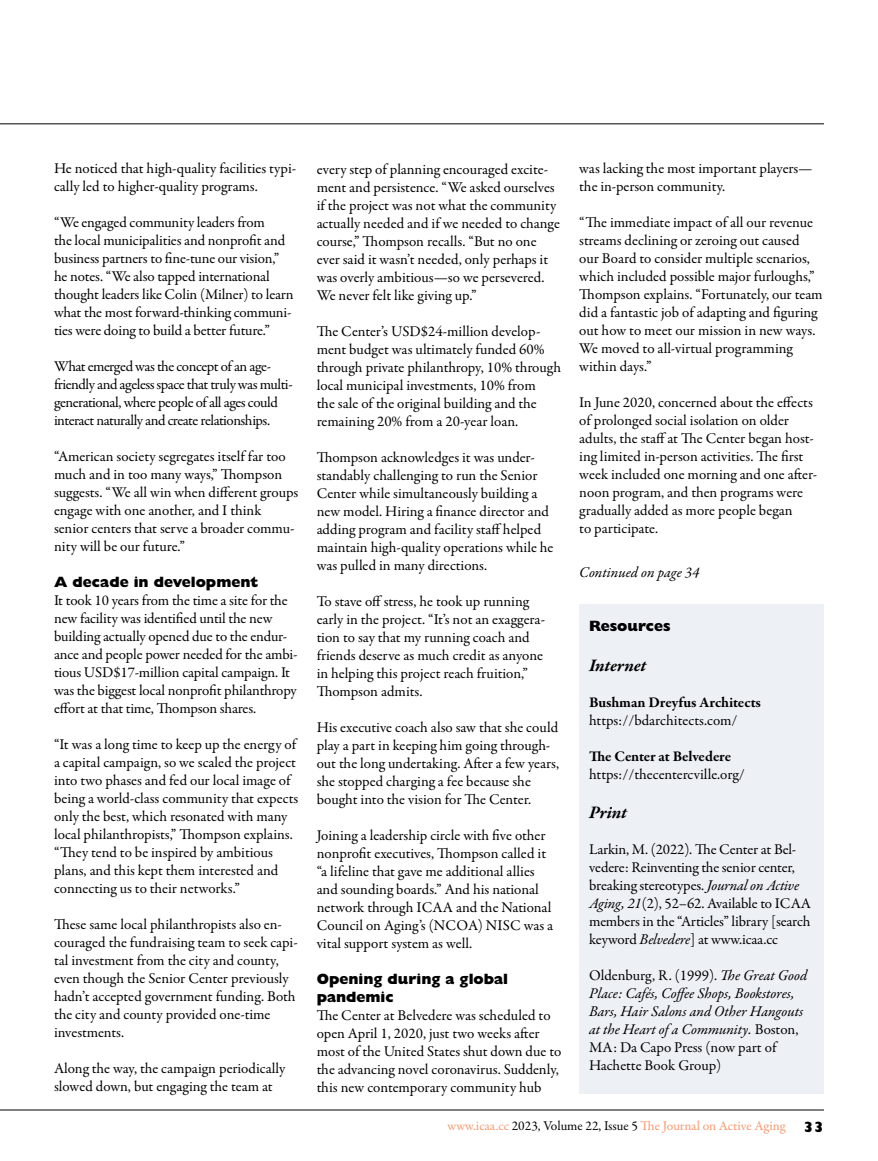
<style>
.page{position:relative;width:878px;height:1161px;background:#fff}
.page>*{position:absolute;margin:0;border:0;box-sizing:border-box;transform-origin:0 0}
.t1{font:italic 700 18px "Garamond Premr Pro";letter-spacing:-.005em;color:#000}
.t2{font:15px/18px "Garamond Premr Pro";letter-spacing:-.005em;color:#000}
.t3{font:italic 15px/18px "Garamond Premr Pro";letter-spacing:-.005em;color:#000}
.t4{font:15px/18px "Garamond Premr Pro";letter-spacing:-.03em;color:#000}
.t5{font:800 15px/18px "Gill Sans Nova";color:#000}
.t6{font:700 15px "Garamond Premr Pro";letter-spacing:-.005em;color:#000}
.t7{font:13.5px "Garamond Premr Pro";color:#f7986e}
.s1{font-style:italic}
.s2{font-style:normal}
.s3{color:#000}
.s4{font-family:"Gill Sans Nova";font-weight:800;font-size:15px;color:#000}
</style>
<div class="page">
<hr style="left:0;top:1110px;width:824px;height:1px;background:#000">
<hr style="left:0;top:123px;width:824px;height:1px;background:#000">
<div style="left:579px;top:604px;width:245px;height:490px;background:#edf0f5"></div>
<p class="t2" style="left:54px;top:160px;width:244px">He noticed that high-quality facilities typi&shy;cally led to higher-quality programs.</p>
<p class="t2" style="left:54px;top:214px;width:241px">“We engaged community leaders from<br>the local municipalities and nonprofit and business partners to fine-tune our vision,” he notes. “We also tapped international thought leaders like Colin (Milner) to learn what the most forward-thinking communi&shy;ties were doing to build a better future.”</p>
<p class="t4" style="left:54px;top:358px;width:240px">What emerged was the concept of an age&shy;friendly and ageless space that truly was multi&shy;generational, where people of all ages could interact naturally and create relationships.</p>
<p class="t2" style="left:54px;top:448px;width:246px">“American society segregates itself far too much and in too many ways,” Thompson suggests. “We all win when different groups engage with one another, and I think senior centers that serve a broader commu&shy;nity will be our future.”</p>
<p class="t5" style="left:54px;top:573px;width:206px">A decade in development</p>
<p class="t2" style="left:54px;top:592px;width:245px">It took 10 years from the time a site for the new facility was identified until the new building actually opened due to the endur&shy;ance and people power needed for the ambi&shy;tious USD$17-million capital campaign. It was the biggest local nonprofit philanthropy effort at that time, Thompson shares.</p>
<p class="t2" style="left:54px;top:736px;width:246px">“It was a long time to keep up the energy of a capital campaign, so we scaled the project into two phases and fed our local image of being a world-class community that expects only the best, which resonated with many local philanthropists,” Thompson explains. “They tend to be inspired by ambitious plans, and this kept them interested and connecting us to their networks.”</p>
<p class="t2" style="left:54px;top:916px;width:245px">These same local philanthropists also en&shy;couraged the fundraising team to seek capi&shy;tal investment from the city and county, even though the Senior Center previously hadn’t accepted government funding. Both the city and county provided one-time investments.</p>
<p class="t2" style="left:54px;top:1060px;width:233px">Along the way, the campaign periodically slowed down, but engaging the team at</p>
<p class="t2" style="left:316px;top:161px;width:245px">every step of planning encouraged excite&shy;ment and persistence. “We asked ourselves if the project was not what the community actually needed and if we needed to change course,” Thompson recalls. “But no one ever said it wasn’t needed, only perhaps it was overly ambitious—so we persevered.<br>We never felt like giving up.”</p>
<p class="t2" style="left:316px;top:323px;width:246px">The Center’s USD$24-million develop&shy;ment budget was ultimately funded 60% through private philanthropy, 10% through local municipal investments, 10% from<br>the sale of the original building and the remaining 20% from a 20-year loan.</p>
<p class="t2" style="left:316px;top:449px;width:238px">Thompson acknowledges it was under&shy;standably challenging to run the Senior Center while simultaneously building a new model. Hiring a finance director and adding program and facility staff helped maintain high-quality operations while he was pulled in many directions.</p>
<p class="t2" style="left:316px;top:593px;width:230px">To stave off stress, he took up running early in the project. “It’s not an exaggera&shy;tion to say that my running coach and friends deserve as much credit as anyone in helping this project reach fruition,” Thompson admits.</p>
<p class="t2" style="left:316px;top:719px;width:244px">His executive coach also saw that she could play a part in keeping him going through&shy;out the long undertaking. After a few years, she stopped charging a fee because she bought into the vision for The Center.</p>
<p class="t2" style="left:316px;top:827px;width:238px">Joining a leadership circle with five other nonprofit executives, Thompson called it “a lifeline that gave me additional allies and sounding boards.” And his national network through ICAA and the National Council on Aging’s (NCOA) NISC was a vital support system as well.</p>
<p class="t5" style="left:316px;top:970px;width:193px">Opening during a global pandemic</p>
<p class="t2" style="left:316px;top:1007px;width:246px">The Center at Belvedere was scheduled to open April 1, 2020, just two weeks after most of the United States shut down due to the advancing novel coronavirus. Suddenly, this new contemporary community hub</p>
<p class="t2" style="left:579px;top:160px;width:235px">was lacking the most important players— the in-person community.</p>
<p class="t2" style="left:579px;top:214px;width:245px">“The immediate impact of all our revenue streams declining or zeroing out caused our Board to consider multiple scenarios, which included possible major furloughs,” Thompson explains. “Fortunately, our team did a fantastic job of adapting and figuring out how to meet our mission in new ways.<br>We moved to all-virtual programming within days.”</p>
<p class="t2" style="left:579px;top:394px;width:239px">In June 2020, concerned about the effects of prolonged social isolation on older adults, the staff at The Center began host&shy;ing limited in-person activities. The first week included one morning and one after&shy;noon program, and then programs were gradually added as more people began<br>to participate.</p>
<p class="t3" style="left:579px;top:564px;width:122px">Continued on page 34</p>
<p class="t5" style="left:589px;top:617px;width:83px">Resources</p>
<p class="t1" style="left:589px;top:654px;width:59px">Internet</p>
<p class="t6" style="left:589px;top:693px;width:173px">Bushman Dreyfus Architects</p>
<p class="t2" style="left:589px;top:711px;width:150px">https://bdarchitects.com/</p>
<p class="t6" style="left:589px;top:747px;width:143px">The Center at Belvedere</p>
<p class="t2" style="left:589px;top:765px;width:157px">https://thecentercville.org/</p>
<p class="t1" style="left:589px;top:802px;width:39px">Print</p>
<p class="t2" style="left:589px;top:841px;width:223px">Larkin, M. (2022). The Center at Bel&shy;vedere: Reinventing the senior center, breaking stereotypes. <span class="s1">Journal on Active Aging, 21</span>(2), 52–62. Available to ICAA members in the “Articles” library [search keyword <span class="s1">Belvedere</span>] at www.icaa.cc</p>
<p class="t3" style="left:589px;top:967px;width:220px"><span class="s2">Oldenburg, R. (1999).</span> The Great Good Place: Cafés, Coffee Shops, Bookstores, Bars, Hair Salons and Other Hangouts at the Heart of a Community. <span class="s2">Boston, MA: Da Capo Press (now part of Hachette Book Group)</span></p>
<p class="t7" style="left:447px;top:1118px;width:378px">www.icaa.cc <span class="s3">2023, Volume 22, Issue 5</span> The Journal on Active Aging <span class="s4">33</span></p>
</div>
